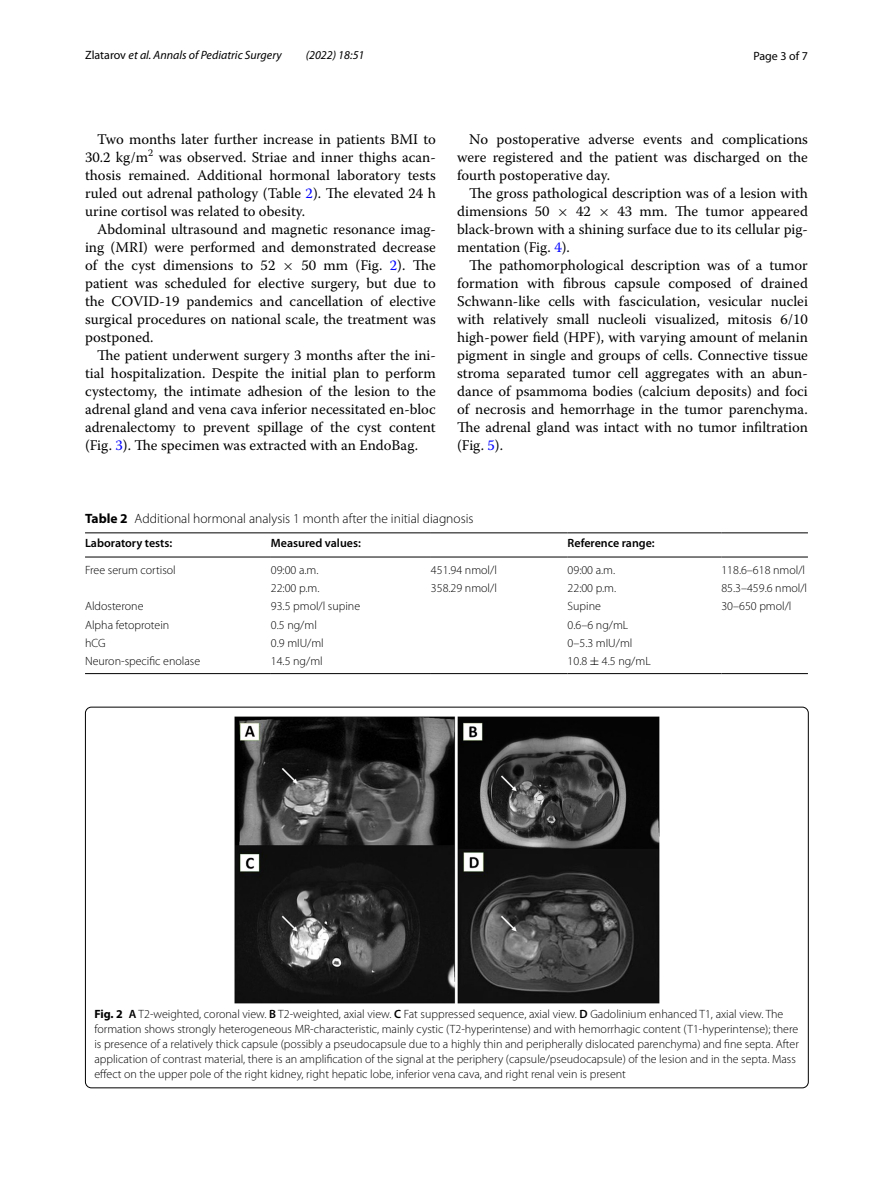
<style>
.page{position:relative;width:893px;height:1187px;background:#fff}
.page>*{position:absolute;margin:0;border:0;box-sizing:border-box;transform-origin:0 0}
.t1{font:14.7px/18px "Warnock Pro";color:#000;text-align:justify}
.t2{font:300 13.5px "Myriad Pro";color:#000}
.t3{font:300 12px/15px "Myriad Pro";color:#000}
.t4{font:italic 12px "Myriad Pro";color:#000}
.t5{font:600 12px "Myriad Pro";color:#000}
.t6{font:12px "Myriad Pro";color:#000}
.s1{font-style:normal}
.s2{color:#00f}
.s3{font-family:"MTSY"}
.s4{font-weight:700}
.s5{font-family:"MTSY";font-weight:400}
.s6{font-weight:600}
</style>
<div class="page">
<hr style="left:85px;top:532px;width:186px;height:1px;background:#000">
<hr style="left:85px;top:556px;width:186px;height:1px;background:#000">
<hr style="left:271px;top:532px;width:160px;height:1px;background:#000">
<hr style="left:431px;top:532px;width:137px;height:1px;background:#000">
<hr style="left:271px;top:556px;width:160px;height:1px;background:#000">
<hr style="left:431px;top:556px;width:137px;height:1px;background:#000">
<hr style="left:568px;top:532px;width:153px;height:1px;background:#000">
<hr style="left:721px;top:532px;width:87px;height:1px;background:#000">
<hr style="left:568px;top:556px;width:153px;height:1px;background:#000">
<hr style="left:721px;top:556px;width:87px;height:1px;background:#000">
<hr style="left:85px;top:673px;width:186px;height:1px;background:#000">
<hr style="left:271px;top:673px;width:160px;height:1px;background:#000">
<hr style="left:431px;top:673px;width:137px;height:1px;background:#000">
<hr style="left:568px;top:673px;width:153px;height:1px;background:#000">
<hr style="left:721px;top:673px;width:87px;height:1px;background:#000">
<img style="left:234px;top:716px;width:425px;height:287px">
<p class="t4" style="left:85px;top:48px;width:198px"><span class="s1">Zlatarov</span> et al. Annals of Pediatric Surgery</p>
<p class="t4" style="left:306px;top:48px;width:60px">(2022) 18:51</p>
<p class="t6" style="left:753px;top:48px;width:56px">Page 3 of 7</p>
<p class="t1" style="left:85px;top:130px;width:352px;text-indent:12px">Two months later further increase in patients BMI to 30.2 kg/m<sup>2</sup> was observed. Striae and inner thighs acan&shy;thosis remained. Additional hormonal laboratory tests ruled out adrenal pathology (Table <span class="s2">2</span>). The elevated 24 h urine cortisol was related to obesity.</p>
<p class="t1" style="left:85px;top:220px;width:352px;text-indent:12px">Abdominal ultrasound and magnetic resonance imag&shy;ing (MRI) were performed and demonstrated decrease of the cyst dimensions to 52 <span class="s3">×</span> 50 mm (Fig. <span class="s2">2</span>). The patient was scheduled for elective surgery, but due to the COVID-19 pandemics and cancellation of elective surgical procedures on national scale, the treatment was postponed.</p>
<p class="t1" style="left:85px;top:346px;width:352px;text-indent:12px">The patient underwent surgery 3 months after the ini&shy;tial hospitalization. Despite the initial plan to perform cystectomy, the intimate adhesion of the lesion to the adrenal gland and vena cava inferior necessitated en-bloc adrenalectomy to prevent spillage of the cyst content (Fig. <span class="s2">3</span>). The specimen was extracted with an EndoBag.</p>
<p class="t1" style="left:457px;top:130px;width:352px;text-indent:12px">No postoperative adverse events and complications were registered and the patient was discharged on the fourth postoperative day.</p>
<p class="t1" style="left:457px;top:184px;width:352px;text-indent:12px">The gross pathological description was of a lesion with dimensions 50 <span class="s3">×</span> 42 <span class="s3">×</span> 43 mm. The tumor appeared black-brown with a shining surface due to its cellular pig&shy;mentation (Fig. <span class="s2">4</span>).</p>
<p class="t1" style="left:457px;top:256px;width:352px;text-indent:12px">The pathomorphological description was of a tumor formation with fibrous capsule composed of drained Schwann-like cells with fasciculation, vesicular nuclei with relatively small nucleoli visualized, mitosis 6/10 high-power field (HPF), with varying amount of melanin pigment in single and groups of cells. Connective tissue stroma separated tumor cell aggregates with an abun&shy;dance of psammoma bodies (calcium deposits) and foci of necrosis and hemorrhage in the tumor parenchyma.<br>The adrenal gland was intact with no tumor infiltration (Fig. <span class="s2">5</span>).</p>
<p class="t2" style="left:85px;top:511px;width:390px"><span class="s4">Table 2</span> Additional hormonal analysis 1 month after the initial diagnosis</p>
<p class="t5" style="left:85px;top:535px;width:89px">Laboratory tests:</p>
<p class="t5" style="left:271px;top:535px;width:91px">Measured values:</p>
<p class="t5" style="left:568px;top:535px;width:89px">Reference range:</p>
<p class="t3" style="left:85px;top:563px;width:92px">Free serum cortisol</p>
<p class="t3" style="left:271px;top:563px;width:49px">09:00 a.m.</p>
<p class="t3" style="left:431px;top:563px;width:67px">451.94 nmol/l</p>
<p class="t3" style="left:568px;top:563px;width:49px">09:00 a.m.</p>
<p class="t3" style="left:721px;top:563px;width:85px">118.6–618 nmol/l</p>
<p class="t3" style="left:271px;top:581px;width:50px">22:00 p.m.</p>
<p class="t3" style="left:431px;top:581px;width:67px">358.29 nmol/l</p>
<p class="t3" style="left:568px;top:581px;width:50px">22:00 p.m.</p>
<p class="t3" style="left:721px;top:581px;width:87px">85.3–459.6 nmol/l</p>
<p class="t3" style="left:85px;top:599px;width:60px">Aldosterone</p>
<p class="t3" style="left:271px;top:599px;width:91px">93.5 pmol/l supine</p>
<p class="t3" style="left:568px;top:599px;width:35px">Supine</p>
<p class="t3" style="left:721px;top:599px;width:72px">30–650 pmol/l</p>
<p class="t3" style="left:85px;top:617px;width:86px">Alpha fetoprotein</p>
<p class="t3" style="left:271px;top:617px;width:47px">0.5 ng/ml</p>
<p class="t3" style="left:568px;top:617px;width:62px">0.6–6 ng/mL</p>
<p class="t3" style="left:85px;top:635px;width:22px">hCG</p>
<p class="t3" style="left:271px;top:635px;width:54px">0.9 mIU/ml</p>
<p class="t3" style="left:568px;top:635px;width:66px">0–5.3 mIU/ml</p>
<p class="t3" style="left:85px;top:653px;width:117px">Neuron-specific enolase</p>
<p class="t3" style="left:271px;top:653px;width:53px">14.5 ng/ml</p>
<p class="t3" style="left:568px;top:653px;width:85px">10.8 <span class="s5">±</span> 4.5 ng/mL</p>
<p class="t3" style="left:94px;top:1006px;width:706px"><span class="s4">Fig. 2</span> <span class="s6">A</span> T2-weighted, coronal view. <span class="s6">B</span> T2-weighted, axial view. <span class="s6">C</span> Fat suppressed sequence, axial view. <span class="s6">D</span> Gadolinium enhanced T1, axial view. The formation shows strongly heterogeneous MR-characteristic, mainly cystic (T2-hyperintense) and with hemorrhagic content (T1-hyperintense); there is presence of a relatively thick capsule (possibly a pseudocapsule due to a highly thin and peripherally dislocated parenchyma) and fine septa. After application of contrast material, there is an amplification of the signal at the periphery (capsule/pseudocapsule) of the lesion and in the septa. Mass effect on the upper pole of the right kidney, right hepatic lobe, inferior vena cava, and right renal vein is present</p>
</div>
